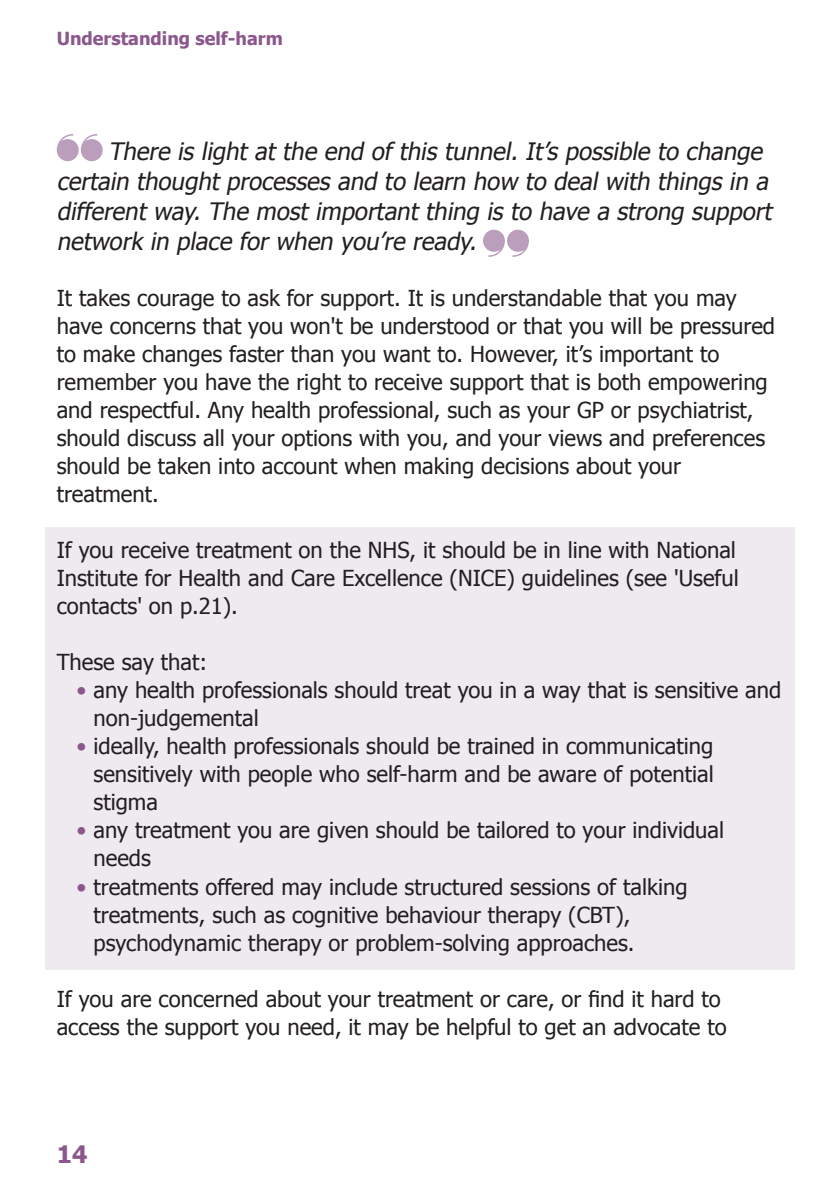
<style>
.page{position:relative;width:840px;height:1191px;background:#fff}
.page>*{position:absolute;margin:0;border:0;box-sizing:border-box;transform-origin:0 0}
.t1{font:italic 24px/30px "Tahoma";color:#231f20}
.t2{font:700 24px "Tahoma";color:#8b578d}
.t3{font:22px/28px "Tahoma";color:#231f20}
.t4{font:700 18px "Tahoma";color:#8b578d}
.s1{color:#8b578d}
</style>
<div class="page">
<div style="left:45px;top:527px;width:749px;height:442px;background:#efe9f0"></div>
<svg style="left:57px;top:134px;width:46px;height:27px"></svg>
<svg style="left:483px;top:230px;width:45px;height:27px"></svg>
<p class="t4" style="left:57px;top:26px;width:227px">Understanding self-harm</p>
<p class="t1" style="left:57px;top:135px;width:721px;text-indent:52px">There is light at the end of this tunnel. It’s possible to change certain thought processes and to learn how to deal with things in a different way. The most important thing is to have a strong support network in place for when you’re ready.</p>
<p class="t3" style="left:57px;top:283px;width:719px">It takes courage to ask for support. It is understandable that you may have concerns that you won't be understood or that you will be pressured to make changes faster than you want to. However, it’s important to remember you have the right to receive support that is both empowering and respectful. Any health professional, such as your GP or psychiatrist, should discuss all your options with you, and your views and preferences should be taken into account when making decisions about your treatment.</p>
<p class="t3" style="left:57px;top:535px;width:683px">If you receive treatment on the NHS, it should be in line with National<br>Institute for Health and Care Excellence (NICE) guidelines (see 'Useful contacts' on p.21).</p>
<p class="t3" style="left:57px;top:647px;width:152px">These say that:</p>
<p class="t3" style="left:93px;top:675px;width:688px;text-indent:-17px"><span class="s1">•</span> any health professionals should treat you in a way that is sensitive and non-judgemental</p>
<p class="t3" style="left:93px;top:731px;width:621px;text-align:justify;text-indent:-17px"><span class="s1">•</span> ideally, health professionals should be trained in communicating sensitively with people who self-harm and be aware of potential stigma</p>
<p class="t3" style="left:93px;top:815px;width:631px;text-indent:-17px"><span class="s1">•</span> any treatment you are given should be tailored to your individual needs</p>
<p class="t3" style="left:93px;top:871px;width:595px;text-indent:-17px"><span class="s1">•</span> treatments offered may include structured sessions of talking treatments, such as cognitive behaviour therapy (CBT), psychodynamic therapy or problem-solving approaches.</p>
<p class="t3" style="left:57px;top:983px;width:671px">If you are concerned about your treatment or care, or find it hard to access the support you need, it may be helpful to get an advocate to</p>
<p class="t2" style="left:57px;top:1137px;width:32px">14</p>
</div>
